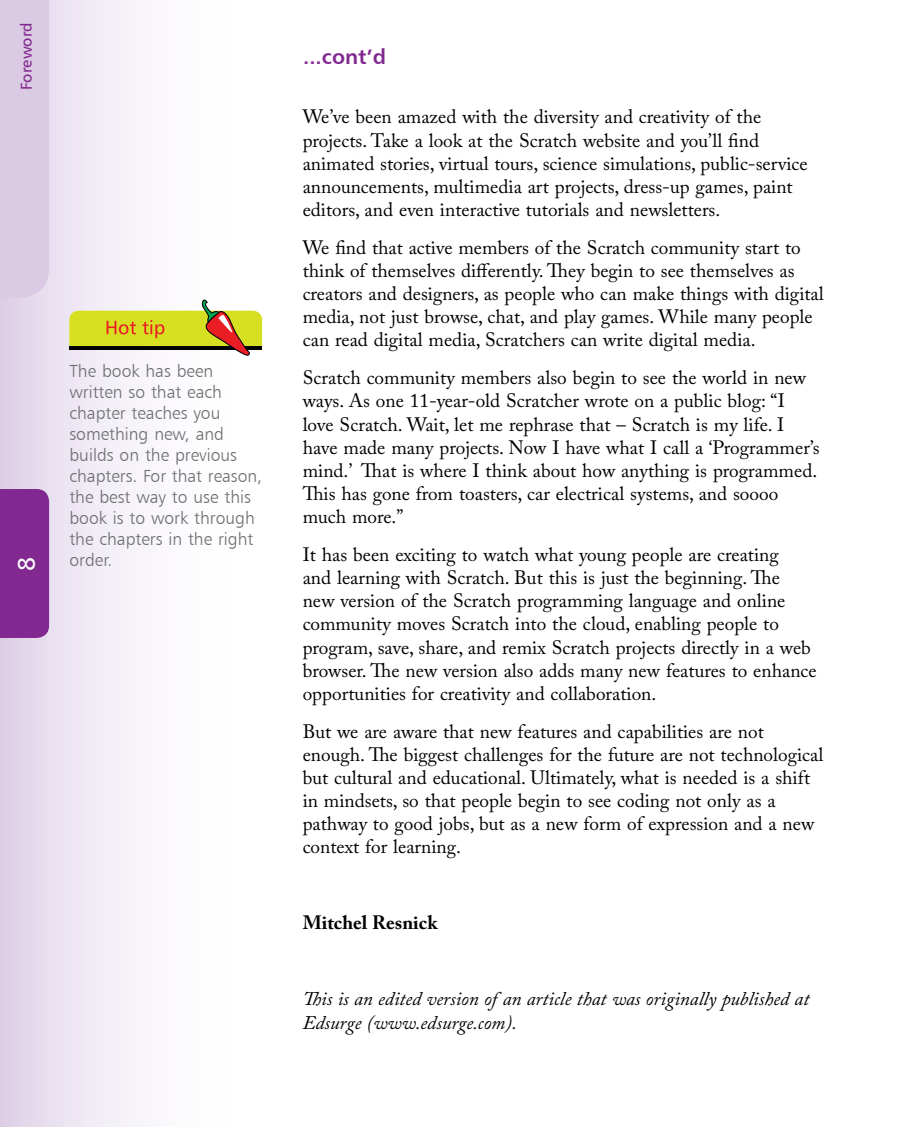
<style>
.page{position:relative;width:923px;height:1127px;background:#fff}
.page>*{position:absolute;margin:0;border:0;box-sizing:border-box;transform-origin:0 0}
.t1{font:24.5px "Humanist 777 BT Roman B";color:#fff}
.t2{font:21px "Humanist 777 BT Bold B";color:#812990}
.t3{font:19.25px/23.1px "Adobe Caslon Pro";color:#000}
.t4{font:italic 19.25px/23.1px "Adobe Caslon Pro";color:#000}
.t5{font:700 19.25px "Adobe Caslon Pro";color:#000}
.t6{font:17.5px/21px "Humanist 777 BT Light B";color:#6d6e71}
.t7{font:15.75px "Humanist 777 BT Roman B";color:#812990}
</style>
<div class="page">
<div style="left:0;top:0;width:273px;height:1126px;background:linear-gradient(to right,#e3d8eb,#fff)"></div>
<div style="left:0;top:489px;width:49px;height:148px;background:#812990"></div>
<div style="left:0;top:0;width:49px;height:298px;background:#dbcae3"></div>
<svg style="left:69px;top:299px;width:193px;height:57px"></svg>
<p class="t7" style="left:17px;top:90px;width:69px;rotate:-90deg">Foreword</p>
<p class="t1" style="left:12px;top:570px;width:16px;rotate:-90deg">8</p>
<p class="t6" style="left:69px;top:359px;width:194px">The book has been written so that each chapter teaches you something new, and builds on the previous chapters. For that reason, the best way to use this book is to work through the chapters in the right order.</p>
<p class="t2" style="left:303px;top:44px;width:85px">...cont’d</p>
<p class="t3" style="left:303px;top:105px;width:506px">We’ve been amazed with the diversity and creativity of the projects. Take a look at the Scratch website and you’ll find animated stories, virtual tours, science simulations, public-service announcements, multimedia art projects, dress-up games, paint editors, and even interactive tutorials and newsletters.</p>
<p class="t3" style="left:303px;top:235px;width:522px">We find that active members of the Scratch community start to think of themselves differently. They begin to see themselves as creators and designers, as people who can make things with digital media, not just browse, chat, and play games. While many people can read digital media, Scratchers can write digital media.</p>
<p class="t3" style="left:303px;top:366px;width:518px">Scratch community members also begin to see the world in new ways. As one 11-year-old Scratcher wrote on a public blog: “I love Scratch. Wait, let me rephrase that – Scratch is my life. I have made many projects. Now I have what I call a ‘Programmer’s mind.’ That is where I think about how anything is programmed.<br>This has gone from toasters, car electrical systems, and soooo much more.”</p>
<p class="t3" style="left:303px;top:542px;width:515px">It has been exciting to watch what young people are creating<br>and learning with Scratch. But this is just the beginning. The<br>new version of the Scratch programming language and online community moves Scratch into the cloud, enabling people to program, save, share, and remix Scratch projects directly in a web browser. The new version also adds many new features to enhance opportunities for creativity and collaboration.</p>
<p class="t3" style="left:303px;top:719px;width:522px">But we are aware that new features and capabilities are not enough. The biggest challenges for the future are not technological but cultural and educational. Ultimately, what is needed is a shift in mindsets, so that people begin to see coding not only as a pathway to good jobs, but as a new form of expression and a new context for learning.</p>
<p class="t5" style="left:303px;top:911px;width:136px">Mitchel Resnick</p>
<p class="t4" style="left:303px;top:986px;width:508px">This is an edited version of an article that was originally published at<br>Edsurge (www.edsurge.com).</p>
</div>
